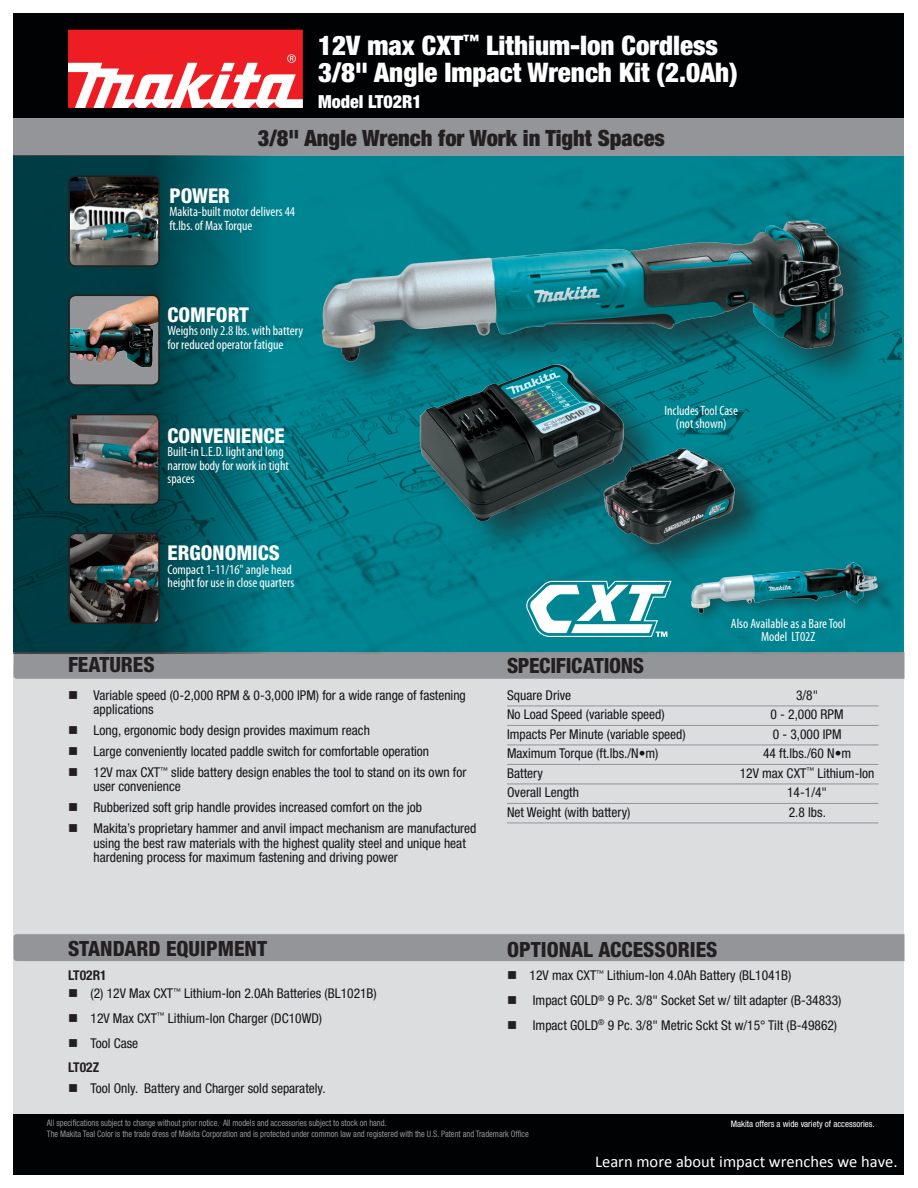
<style>
.page{position:relative;width:918px;height:1188px;background:#fff}
.page>*{position:absolute;margin:0;border:0;box-sizing:border-box;transform-origin:0 0}
.t1{font:900 condensed 27px/27px "Helvetica Neue";color:#fff}
.t2{font:900 condensed 22.5px "Helvetica Neue";color:#231f20}
.t3{font:800 condensed 21px "Helvetica Neue";color:#231f20}
.t4{font:800 condensed 21px "Helvetica Neue";letter-spacing:-.02em;color:#231f20}
.t5{font:800 condensed 20.4px "Helvetica Neue";color:#fff}
.t6{font:900 condensed 18px "Helvetica Neue";color:#fff}
.t7{font:16.5px "Calibri";color:#fff}
.Features{font:condensed 13.5px/14.2px "Helvetica Neue";color:#151317}
.t8{font:condensed 13.5px/13.5px "Myriad Pro";color:#fff}
.t9{font:700 condensed 13.5px "Helvetica Neue";color:#231f20}
.t10{font:condensed 9px "Helvetica Neue";color:#939598;scale:.93 1}
.t11{font:condensed 9px "Helvetica Neue";color:#fff}
.s1{color:#231f20}
</style>
<div class="page">
<div style="left:14px;top:665px;width:890px;height:454px;background:#dcdddf"></div>
<div style="left:14px;top:652px;width:890px;height:27px;background:#939598"></div>
<div style="left:14px;top:1114px;width:890px;height:61px;background:#010203"></div>
<div style="left:14px;top:14px;width:890px;height:112px;background:#010203"></div>
<img style="left:272px;top:156px;width:630px;height:497px">
<div style="left:14px;top:119px;width:890px;height:37px;background:#939598"></div>
<div style="left:68px;top:30px;width:235px;height:78px;background:#ee1d23"></div>
<svg style="left:68px;top:54px;width:235px;height:54px"></svg>
<div style="left:14px;top:934px;width:890px;height:27px;background:#939598"></div>
<svg style="left:14px;top:156px;width:258px;height:497px;background:#005059"></svg>
<hr style="left:507px;top:706px;width:371px;height:1px;background:#939598">
<hr style="left:507px;top:725px;width:371px;height:1px;background:#939598">
<hr style="left:507px;top:745px;width:371px;height:1px;background:#939598">
<hr style="left:507px;top:764px;width:371px;height:1px;background:#939598">
<hr style="left:507px;top:784px;width:371px;height:1px;background:#939598">
<hr style="left:507px;top:803px;width:371px;height:1px;background:#939598">
<hr style="left:507px;top:823px;width:371px;height:1px;background:#939598">
<img style="left:69px;top:176px;width:90px;height:90px">
<div style="left:68px;top:176px;width:92px;height:91px;border:2px solid #231f20;border-radius:7px"></div>
<img style="left:69px;top:295px;width:90px;height:90px">
<div style="left:68px;top:295px;width:92px;height:91px;border:2px solid #231f20;border-radius:7px"></div>
<img style="left:69px;top:415px;width:90px;height:89px">
<div style="left:68px;top:414px;width:92px;height:91px;border:2px solid #231f20;border-radius:7px"></div>
<img style="left:69px;top:533px;width:90px;height:90px">
<div style="left:68px;top:533px;width:92px;height:91px;border:2px solid #231f20;border-radius:7px"></div>
<img style="left:662px;top:527px;width:232px;height:132px">
<svg style="left:525px;top:581px;width:147px;height:56px"></svg>
<img style="left:266px;top:78px;width:612px;height:408px">
<div style="left:417px;top:359px;width:251px;height:201px;background:#231f20;opacity:.62"></div>
<img style="left:414px;top:360px;width:215px;height:161px">
<div style="left:603px;top:443px;width:170px;height:136px;background:#231f20;opacity:.62"></div>
<img style="left:602px;top:446px;width:134px;height:100px">
<p class="t1" style="left:318px;top:32px;width:421px">12V max CXT<sup>™</sup> Lithium-Ion Cordless<br>3/8" Angle Impact Wrench Kit (2.0Ah)</p>
<p class="t6" style="left:318px;top:90px;width:105px">Model LT02R1</p>
<p class="t2" style="left:258px;top:125px;width:409px">3/8" Angle Wrench for Work in Tight Spaces</p>
<p class="t5" style="left:169px;top:183px;width:62px">POWER</p>
<p class="t8" style="left:169px;top:205px;width:127px">Makita-built motor delivers 44 ft.lbs. of Max Torque</p>
<p class="t5" style="left:168px;top:302px;width:83px">COMFORT</p>
<p class="t8" style="left:168px;top:324px;width:137px">Weighs only 2.8 lbs. with battery for reduced operator fatigue</p>
<p class="t5" style="left:168px;top:423px;width:119px">CONVENIENCE</p>
<p class="t8" style="left:168px;top:445px;width:123px">Built-in L.E.D. light and long narrow body for work in tight spaces</p>
<p class="t5" style="left:168px;top:540px;width:114px">ERGONOMICS</p>
<p class="t8" style="left:168px;top:562px;width:128px">Compact 1-11/16" angle head height for use in close quarters</p>
<p class="t3" style="left:68px;top:652px;width:88px">FEATURES</p>
<p class="Features" style="left:94px;top:688px;width:374px;text-indent:-26px"><span class="s1">■</span> Variable speed (0-2,000 RPM &amp; 0-3,000 IPM) for a wide range of fastening applications</p>
<p class="Features" style="left:68px;top:723px;width:303px"><span class="s1">■</span> Long, ergonomic body design provides maximum reach</p>
<p class="Features" style="left:68px;top:744px;width:363px"><span class="s1">■</span> Large conveniently located paddle switch for comfortable operation</p>
<p class="Features" style="left:94px;top:765px;width:374px;text-indent:-26px"><span class="s1">■</span> 12V max CXT<sup>™</sup> slide battery design enables the tool to stand on its own for user convenience</p>
<p class="Features" style="left:68px;top:800px;width:356px"><span class="s1">■</span> Rubberized soft grip handle provides increased comfort on the job</p>
<p class="Features" style="left:94px;top:821px;width:384px;text-indent:-26px"><span class="s1">■</span> Makita’s proprietary hammer and anvil impact mechanism are manufactured using the best raw materials with the highest quality steel and unique heat hardening process for maximum fastening and driving power</p>
<p class="t3" style="left:68px;top:935px;width:201px">STANDARD EQUIPMENT</p>
<p class="t9" style="left:68px;top:967px;width:40px">LT02R1</p>
<p class="Features" style="left:68px;top:986px;width:310px"><span class="s1">■</span> (2) 12V Max CXT<sup>™</sup> Lithium-Ion 2.0Ah Batteries (BL1021B)</p>
<p class="Features" style="left:68px;top:1011px;width:256px"><span class="s1">■</span> 12V Max CXT<sup>™</sup> Lithium-Ion Charger (DC10WD)</p>
<p class="Features" style="left:68px;top:1036px;width:72px"><span class="s1">■</span> Tool Case</p>
<p class="t9" style="left:68px;top:1059px;width:33px">LT02Z</p>
<p class="Features" style="left:68px;top:1081px;width:259px"><span class="s1">■</span> Tool Only. Battery and Charger sold separately.</p>
<p class="t8" style="left:664px;top:403px;width:75px;text-align:center">Includes Tool Case (not shown)</p>
<p class="t8" style="left:731px;top:616px;width:116px;text-align:center">Also Available as a Bare Tool<br>Model LT02Z</p>
<p class="t4" style="left:507px;top:652px;width:139px">SPECIFICATIONS</p>
<p class="Features" style="left:507px;top:688px;width:66px">Square Drive</p>
<p class="Features" style="left:796px;top:688px;width:24px">3/8"</p>
<p class="Features" style="left:507px;top:707px;width:159px">No Load Speed (variable speed)</p>
<p class="Features" style="left:771px;top:707px;width:75px">0 - 2,000 RPM</p>
<p class="Features" style="left:507px;top:727px;width:180px">Impacts Per Minute (variable speed)</p>
<p class="Features" style="left:773px;top:727px;width:70px">0 - 3,000 IPM</p>
<p class="Features" style="left:507px;top:746px;width:153px">Maximum Torque (ft.lbs./N•m)</p>
<p class="Features" style="left:763px;top:746px;width:90px">44 ft.lbs./60 N•m</p>
<p class="Features" style="left:507px;top:766px;width:37px">Battery</p>
<p class="Features" style="left:740px;top:766px;width:136px">12V max CXT<sup>™</sup> Lithium-Ion</p>
<p class="Features" style="left:507px;top:785px;width:73px">Overall Length</p>
<p class="Features" style="left:787px;top:785px;width:41px">14-1/4"</p>
<p class="Features" style="left:507px;top:805px;width:125px">Net Weight (with battery)</p>
<p class="Features" style="left:789px;top:805px;width:39px">2.8 lbs.</p>
<p class="t3" style="left:507px;top:936px;width:212px">OPTIONAL ACCESSORIES</p>
<p class="Features" style="left:507px;top:968px;width:286px"><span class="s1">■</span> 12V max CXT<sup>™</sup> Lithium-Ion 4.0Ah Battery (BL1041B)</p>
<p class="Features" style="left:507px;top:993px;width:336px"><span class="s1">■</span> Impact GOLD<sup>®</sup> 9 Pc. 3/8" Socket Set w/ tilt adapter (B-34833)</p>
<p class="Features" style="left:507px;top:1018px;width:332px"><span class="s1">■</span> Impact GOLD<sup>®</sup> 9 Pc. 3/8" Metric Sckt St w/15° Tilt (B-49862)</p>
<p class="t10" style="left:47px;top:1118px;width:367px">All specifications subject to change without prior notice. All models and accessories subject to stock on hand.</p>
<p class="t11" style="left:731px;top:1119px;width:146px">Makita offers a wide variety of accessories.</p>
<p class="t10" style="left:47px;top:1128px;width:520px">The Makita Teal Color is the trade dress of Makita Corporation and is protected under common law and registered with the U.S. Patent and Trademark Office</p>
<p class="t7" style="left:595px;top:1150px;width:304px">Learn more about impact wrenches we have.</p>
</div>
